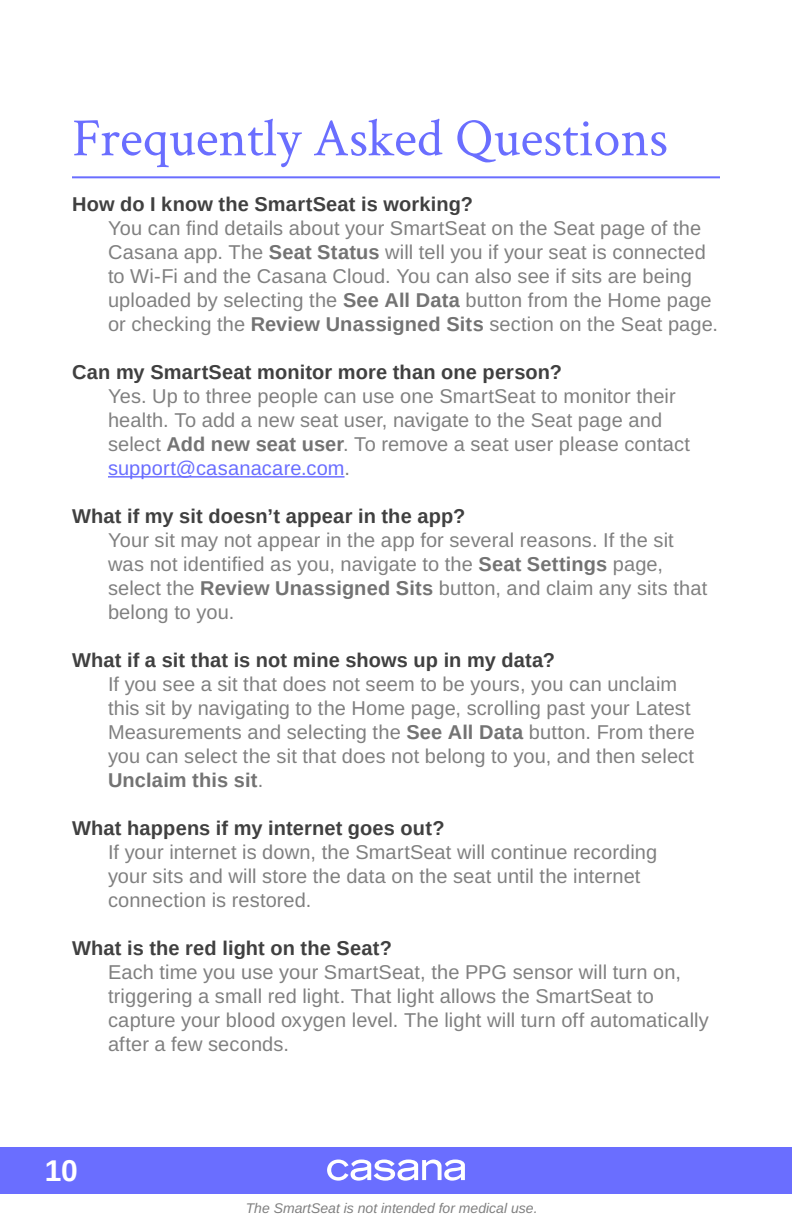
<style>
.page{position:relative;width:792px;height:1224px;background:#fff}
.page>*{position:absolute;margin:0;border:0;box-sizing:border-box;transform-origin:0 0}
.t1{font:54px "Crimson Text";color:#6a6eff}
.t2{font:700 30px "Arimo";color:#fff}
.t3{font:20px/24px "Arimo";letter-spacing:.005em;color:#808080}
.t4{font:700 20px "Arimo";letter-spacing:.01em;color:#404040}
.t5{font:italic 14px "Arimo";color:#808080}
.s1{font-weight:700;color:#737373}
.s2{color:#6a6eff}
</style>
<div class="page">
<hr style="left:72px;top:176px;width:648px;height:2px;background:#6a6eff">
<hr style="left:108px;top:476px;width:237px;height:2px;background:#6a6eff">
<div style="left:0;top:1147px;width:792px;height:46px;background:#6a6eff"></div>
<svg style="left:327px;top:1160px;width:138px;height:21px"></svg>
<p class="t1" style="left:72px;top:101px;width:598px">Frequently Asked Questions</p>
<p class="t4" style="left:72px;top:190px;width:403px">How do I know the SmartSeat is working?</p>
<p class="t3" style="left:108px;top:216px;width:612px">You can find details about your SmartSeat on the Seat page of the Casana app. The <span class="s1">Seat Status</span> will tell you if your seat is connected to Wi-Fi and the Casana Cloud. You can also see if sits are being uploaded by selecting the <span class="s1">See All Data</span> button from the Home page or checking the <span class="s1">Review Unassigned Sits</span> section on the Seat page.</p>
<p class="t4" style="left:72px;top:358px;width:491px">Can my SmartSeat monitor more than one person?</p>
<p class="t3" style="left:108px;top:384px;width:584px">Yes. Up to three people can use one SmartSeat to monitor their health. To add a new seat user, navigate to the Seat page and select <span class="s1">Add new seat user</span>. To remove a seat user please contact <span class="s2">support@casanacare.com</span>.</p>
<p class="t4" style="left:72px;top:502px;width:395px">What if my sit doesn’t appear in the app?</p>
<p class="t3" style="left:108px;top:528px;width:601px">Your sit may not appear in the app for several reasons. If the sit was not identified as you, navigate to the <span class="s1">Seat Settings</span> page, select the <span class="s1">Review Unassigned Sits</span> button, and claim any sits that belong to you.</p>
<p class="t4" style="left:72px;top:646px;width:485px">What if a sit that is not mine shows up in my data?</p>
<p class="t3" style="left:108px;top:672px;width:588px">If you see a sit that does not seem to be yours, you can unclaim this sit by navigating to the Home page, scrolling past your Latest Measurements and selecting the <span class="s1">See All Data</span> button. From there you can select the sit that does not belong to you, and then select <span class="s1">Unclaim this sit</span>.</p>
<p class="t4" style="left:72px;top:814px;width:374px">What happens if my internet goes out?</p>
<p class="t3" style="left:108px;top:840px;width:551px">If your internet is down, the SmartSeat will continue recording your sits and will store the data on the seat until the internet connection is restored.</p>
<p class="t4" style="left:72px;top:934px;width:322px">What is the red light on the Seat?</p>
<p class="t3" style="left:108px;top:960px;width:602px">Each time you use your SmartSeat, the PPG sensor will turn on, triggering a small red light. That light allows the SmartSeat to capture your blood oxygen level. The light will turn off automatically after a few seconds.</p>
<h2 class="t2" style="left:45px;top:1150px;width:35px">10</h2>
<p class="t5" style="left:246px;top:1198px;width:293px">The SmartSeat is not intended for medical use.</p>
</div>
